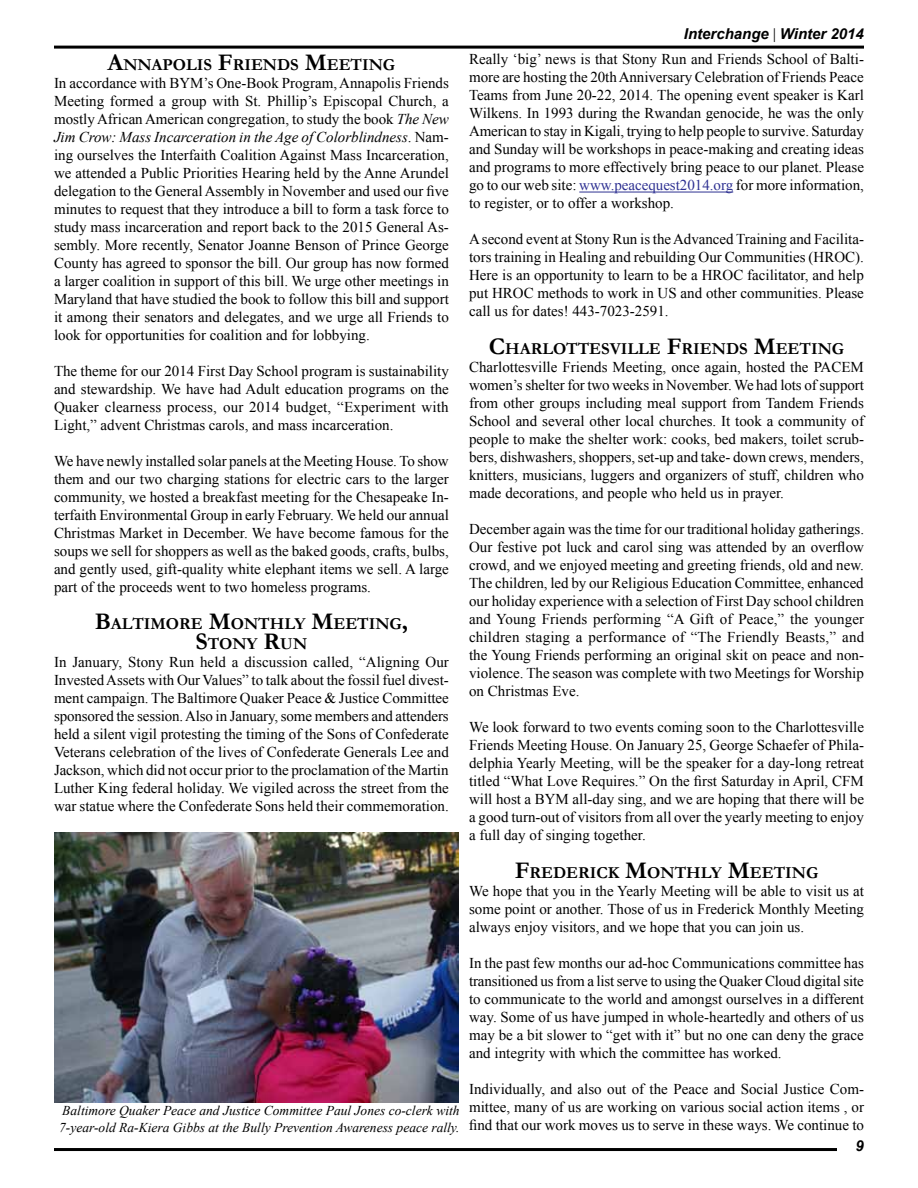
<style>
.page{position:relative;width:918px;height:1188px;background:#fff}
.page>*{position:absolute;margin:0;border:0;box-sizing:border-box;transform-origin:0 0}
.t1{font:700 16.8px/19.8px "Garamond";color:#000;text-align:center}
.t2{font:15px/18px "Times New Roman";color:#000;text-align:justify}
.t3{font:italic 700 15px "Arial";color:#000}
.t4{font:italic 13.5px/17.2px "Times New Roman";color:#000}
.s1{font-size:24px}
.s2{font-style:italic}
.s3{font-weight:400}
.s4{color:#2e3192}
</style>
<div class="page">
<hr style="left:54px;top:1148px;width:783px;height:3px;background:#000">
<hr style="left:54px;top:46px;width:810px;height:3px;background:#000">
<hr style="left:579px;top:192px;width:154px;height:1px;background:#2e3192">
<img style="left:54px;top:832px;width:405px;height:270px">
<p class="t1" style="left:108px;top:55px;width:289px"><span class="s1">A</span>NNAPOLIS <span class="s1">F</span>RIENDS <span class="s1">M</span>EETING</p>
<p class="t2" style="left:54px;top:73px;width:396px">In accordance with BYM’s One-Book Program, Annapolis Friends Meeting formed a group with St. Phillip’s Episcopal Church, a mostly African American congregation, to study the book <span class="s2">The New Jim Crow: Mass Incarceration in the Age of Colorblindness</span>. Nam&shy;ing ourselves the Interfaith Coalition Against Mass Incarceration, we attended a Public Priorities Hearing held by the Anne Arundel delegation to the General Assembly in November and used our five minutes to request that they introduce a bill to form a task force to study mass incarceration and report back to the 2015 General As&shy;sembly. More recently, Senator Joanne Benson of Prince George County has agreed to sponsor the bill. Our group has now formed a larger coalition in support of this bill. We urge other meetings in Maryland that have studied the book to follow this bill and support it among their senators and delegates, and we urge all Friends to look for opportunities for coalition and for lobbying.</p>
<p class="t2" style="left:54px;top:361px;width:396px">The theme for our 2014 First Day School program is sustainability and stewardship. We have had Adult education programs on the Quaker clearness process, our 2014 budget, “Experiment with Light,” advent Christmas carols, and mass incarceration.</p>
<p class="t2" style="left:54px;top:451px;width:396px">We have newly installed solar panels at the Meeting House. To show them and our two charging stations for electric cars to the larger community, we hosted a breakfast meeting for the Chesapeake In&shy;terfaith Environmental Group in early February. We held our annual Christmas Market in December. We have become famous for the soups we sell for shoppers as well as the baked goods, crafts, bulbs, and gently used, gift-quality white elephant items we sell. A large part of the proceeds went to two homeless programs.</p>
<p class="t1" style="left:95px;top:614px;width:315px"><span class="s1">B</span>ALTIMORE <span class="s1">M</span>ONTHLY <span class="s1">M</span>EETING<span class="s1">,<br>S</span>TONY <span class="s1">R</span>UN</p>
<p class="t2" style="left:54px;top:653px;width:396px">In January, Stony Run held a discussion called, “Aligning Our Invested Assets with Our Values” to talk about the fossil fuel divest&shy;ment campaign. The Baltimore Quaker Peace &amp; Justice Committee sponsored the session. Also in January, some members and attenders held a silent vigil protesting the timing of the Sons of Confederate Veterans celebration of the lives of Confederate Generals Lee and Jackson, which did not occur prior to the proclamation of the Martin Luther King federal holiday. We vigiled across the street from the war statue where the Confederate Sons held their commemoration.</p>
<p class="t4" style="left:59px;top:1101px;width:402px">Baltimore Quaker Peace and Justice Committee Paul Jones co-clerk with<br>7-year-old Ra-Kiera Gibbs at the Bully Prevention Awareness peace rally.</p>
<p class="t3" style="left:684px;top:24px;width:182px">Interchange <span class="s3">|</span> Winter 2014</p>
<p class="t2" style="left:469px;top:50px;width:396px">Really ‘big’ news is that Stony Run and Friends School of Balti&shy;more are hosting the 20th Anniversary Celebration of Friends Peace Teams from June 20-22, 2014. The opening event speaker is Karl Wilkens. In 1993 during the Rwandan genocide, he was the only American to stay in Kigali, trying to help people to survive. Saturday and Sunday will be workshops in peace-making and creating ideas and programs to more effectively bring peace to our planet. Please go to our web site: <span class="s4">www.peacequest2014.org</span> for more information, to register, or to offer a workshop.</p>
<p class="t2" style="left:469px;top:230px;width:396px">A second event at Stony Run is the Advanced Training and Facilita&shy;tors training in Healing and rebuilding Our Communities (HROC).<br>Here is an opportunity to learn to be a HROC facilitator, and help put HROC methods to work in US and other communities. Please call us for dates! 443-7023-2591.</p>
<p class="t1" style="left:489px;top:339px;width:357px"><span class="s1">C</span>HARLOTTESVILLE <span class="s1">F</span>RIENDS <span class="s1">M</span>EETING</p>
<p class="t2" style="left:469px;top:358px;width:396px">Charlottesville Friends Meeting, once again, hosted the PACEM women’s shelter for two weeks in November. We had lots of support from other groups including meal support from Tandem Friends School and several other local churches. It took a community of people to make the shelter work: cooks, bed makers, toilet scrub&shy;bers, dishwashers, shoppers, set-up and take- down crews, menders, knitters, musicians, luggers and organizers of stuff, children who made decorations, and people who held us in prayer.</p>
<p class="t2" style="left:469px;top:520px;width:397px">December again was the time for our traditional holiday gatherings.<br>Our festive pot luck and carol sing was attended by an overflow crowd, and we enjoyed meeting and greeting friends, old and new.<br>The children, led by our Religious Education Committee, enhanced our holiday experience with a selection of First Day school children and Young Friends performing “A Gift of Peace,” the younger children staging a performance of “The Friendly Beasts,” and the Young Friends performing an original skit on peace and non&shy;violence. The season was complete with two Meetings for Worship on Christmas Eve.</p>
<p class="t2" style="left:469px;top:718px;width:396px">We look forward to two events coming soon to the Charlottesville Friends Meeting House. On January 25, George Schaefer of Phila&shy;delphia Yearly Meeting, will be the speaker for a day-long retreat titled “What Love Requires.” On the first Saturday in April, CFM will host a BYM all-day sing, and we are hoping that there will be a good turn-out of visitors from all over the yearly meeting to enjoy a full day of singing together.</p>
<p class="t1" style="left:515px;top:863px;width:305px"><span class="s1">F</span>REDERICK <span class="s1">M</span>ONTHLY <span class="s1">M</span>EETING</p>
<p class="t2" style="left:469px;top:882px;width:396px">We hope that you in the Yearly Meeting will be able to visit us at some point or another. Those of us in Frederick Monthly Meeting always enjoy visitors, and we hope that you can join us.</p>
<p class="t2" style="left:469px;top:954px;width:396px">In the past few months our ad-hoc Communications committee has transitioned us from a list serve to using the Quaker Cloud digital site to communicate to the world and amongst ourselves in a different way. Some of us have jumped in whole-heartedly and others of us may be a bit slower to “get with it” but no one can deny the grace and integrity with which the committee has worked.</p>
<p class="t2" style="left:469px;top:1080px;width:396px">Individually, and also out of the Peace and Social Justice Com&shy;mittee, many of us are working on various social action items , or find that our work moves us to serve in these ways. We continue to</p>
<p class="t3" style="left:856px;top:1136px;width:10px">9</p>
</div>
